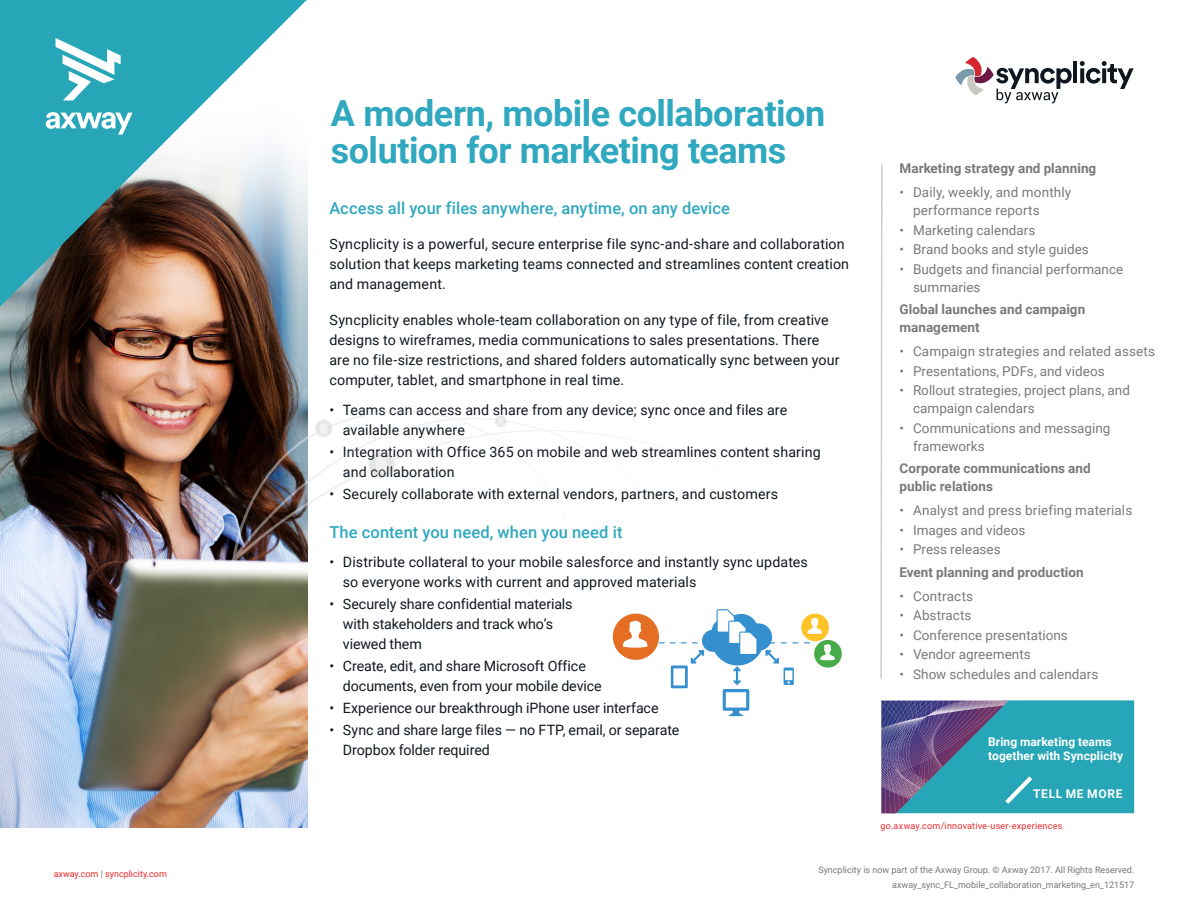
<style>
.page{position:relative;width:1188px;height:918px;background:#fff}
.page>*{position:absolute;margin:0;border:0;box-sizing:border-box;transform-origin:0 0}
.Subhead_1{font:700 36px "Roboto";letter-spacing:-.015em;color:#30a8c0}
.Subhead_2{font:500 16.5px "Roboto";letter-spacing:.005em;color:#30a8c0}
.Body_Copy{font:500 16.5px "Roboto";letter-spacing:.005em;color:#30a8c0}
.Body_Copy-2{font:14.25px/20.2px "Roboto";letter-spacing:.01em;color:#101820}
.Bullets{font:14.25px/20.2px "Roboto";color:#101820}
.Bullets_1st_Line{font:14.25px/20.2px "Roboto";letter-spacing:.01em;color:#101820}
.Bullets-2{font:13.5px/18px "Roboto";color:#787a7d}
.Bullets-3{font:700 13.5px/18px "Roboto";letter-spacing:.005em;color:#787a7d}
.Bullets_1st_Line-2{font:13.5px/18px "Roboto";letter-spacing:.01em;color:#787a7d}
.t1{font:700 12px/14.2px "Roboto";letter-spacing:.005em;color:#fff}
.t2{font:700 12px "Roboto";letter-spacing:.06em;color:#fff}
.t3{font:9px/15px "Roboto";color:#75787b;text-align:right}
.t4{font:9px "Roboto";letter-spacing:.015em;color:#e9292a}
.s1{color:#787a7d}
</style>
<div class="page">
<img style="left:0;top:341px;width:308px;height:487px">
<img style="left:0;top:0;width:308px;height:341px">
<svg style="left:46px;top:112px;width:87px;height:23px"></svg>
<svg style="left:56px;top:38px;width:65px;height:62px"></svg>
<img style="left:881px;top:700px;width:8px;height:113px">
<svg style="left:889px;top:700px;width:245px;height:113px;background:#3a90aa"></svg>
<svg style="left:955px;top:57px;width:117px;height:46px"></svg>
<hr style="left:1073px;top:61px;width:4px;height:22px;background:#0e171f">
<svg style="left:1080px;top:61px;width:54px;height:28px"></svg>
<svg style="left:880px;top:164px;width:3px;height:515px"></svg>
<div style="left:613px;top:614px;width:46px;height:46px;background:#e56e25;border-radius:50%"></div>
<svg style="left:623px;top:621px;width:25px;height:27px"></svg>
<div style="left:814px;top:640px;width:28px;height:28px;background:#45ab48;border-radius:50%"></div>
<svg style="left:659px;top:609px;width:176px;height:107px"></svg>
<svg style="left:232px;top:408px;width:337px;height:156px"></svg>
<p class="t4" style="left:54px;top:867px;width:115px">axway.com <span class="s1">|</span> syncplicity.com</p>
<p class="Subhead_1" style="left:331px;top:88px;width:496px">A modern, mobile collaboration</p>
<p class="Subhead_1" style="left:331px;top:125px;width:457px">solution for marketing teams</p>
<p class="Subhead_2" style="left:329px;top:196px;width:402px">Access all your files anywhere, anytime, on any device</p>
<p class="Body_Copy-2" style="left:329px;top:233px;width:521px">Syncplicity is a powerful, secure enterprise file sync-and-share and collaboration solution that keeps marketing teams connected and streamlines content creation and management.</p>
<p class="Body_Copy-2" style="left:329px;top:309px;width:512px">Syncplicity enables whole-team collaboration on any type of file, from creative designs to wireframes, media communications to sales presentations. There are no file-size restrictions, and shared folders automatically sync between your computer, tablet, and smartphone in real time.</p>
<p class="Bullets_1st_Line" style="left:343px;top:399px;width:446px;text-indent:-14px">• Teams can access and share from any device; sync once and files are available anywhere</p>
<p class="Bullets" style="left:343px;top:441px;width:479px;text-indent:-14px">• Integration with Office 365 on mobile and web streamlines content sharing and collaboration</p>
<p class="Bullets" style="left:329px;top:483px;width:450px">• Securely collaborate with external vendors, partners, and customers</p>
<p class="Body_Copy" style="left:329px;top:520px;width:295px">The content you need, when you need it</p>
<p class="Bullets_1st_Line" style="left:343px;top:551px;width:467px;text-indent:-14px">• Distribute collateral to your mobile salesforce and instantly sync updates so everyone works with current and approved materials</p>
<p class="Bullets" style="left:343px;top:593px;width:231px;text-indent:-14px">• Securely share confidential materials with stakeholders and track who’s viewed them</p>
<p class="Bullets" style="left:343px;top:655px;width:260px;text-indent:-14px">• Create, edit, and share Microsoft Office documents, even from your mobile device</p>
<p class="Bullets" style="left:329px;top:697px;width:331px">• Experience our breakthrough iPhone user interface</p>
<p class="Bullets" style="left:343px;top:719px;width:338px;text-indent:-14px">• Sync and share large files — no FTP, email, or separate<br>Dropbox folder required</p>
<p class="Bullets-3" style="left:900px;top:159px;width:198px">Marketing strategy and planning</p>
<p class="Bullets_1st_Line-2" style="left:913px;top:183px;width:160px;text-indent:-14px">• Daily, weekly, and monthly performance reports</p>
<p class="Bullets-2" style="left:900px;top:221px;width:137px">• Marketing calendars</p>
<p class="Bullets-2" style="left:900px;top:240px;width:191px">• Brand books and style guides</p>
<p class="Bullets-2" style="left:913px;top:260px;width:212px;text-indent:-14px">• Budgets and financial performance summaries</p>
<p class="Bullets-3" style="left:900px;top:300px;width:187px">Global launches and campaign management</p>
<p class="Bullets_1st_Line-2" style="left:900px;top:342px;width:257px">• Campaign strategies and related assets</p>
<p class="Bullets-2" style="left:900px;top:362px;width:207px">• Presentations, PDFs, and videos</p>
<p class="Bullets-2" style="left:913px;top:381px;width:218px;text-indent:-14px">• Rollout strategies, project plans, and campaign calendars</p>
<p class="Bullets-2" style="left:913px;top:419px;width:199px;text-indent:-14px">• Communications and messaging frameworks</p>
<p class="Bullets-3" style="left:900px;top:459px;width:193px">Corporate communications and public relations</p>
<p class="Bullets_1st_Line-2" style="left:900px;top:501px;width:234px">• Analyst and press briefing materials</p>
<p class="Bullets-2" style="left:900px;top:521px;width:128px">• Images and videos</p>
<p class="Bullets-2" style="left:900px;top:540px;width:103px">• Press releases</p>
<p class="Bullets-3" style="left:900px;top:563px;width:186px">Event planning and production</p>
<p class="Bullets_1st_Line-2" style="left:900px;top:587px;width:75px">• Contracts</p>
<p class="Bullets-2" style="left:900px;top:606px;width:74px">• Abstracts</p>
<p class="Bullets-2" style="left:900px;top:626px;width:170px">• Conference presentations</p>
<p class="Bullets-2" style="left:900px;top:645px;width:133px">• Vendor agreements</p>
<p class="Bullets-2" style="left:900px;top:665px;width:200px">• Show schedules and calendars</p>
<p class="t1" style="left:988px;top:734px;width:137px">Bring marketing teams together with Syncplicity</p>
<p class="t2" style="left:1033px;top:785px;width:91px">TELL ME MORE</p>
<p class="t4" style="left:881px;top:819px;width:183px">go.axway.com/innovative-user-experiences</p>
<p class="t3" style="left:818px;top:862px;width:318px">Syncplicity is now part of the Axway Group. © Axway 2017. All Rights Reserved. axway_sync_FL_mobile_collaboration_marketing_en_121517</p>
</div>
